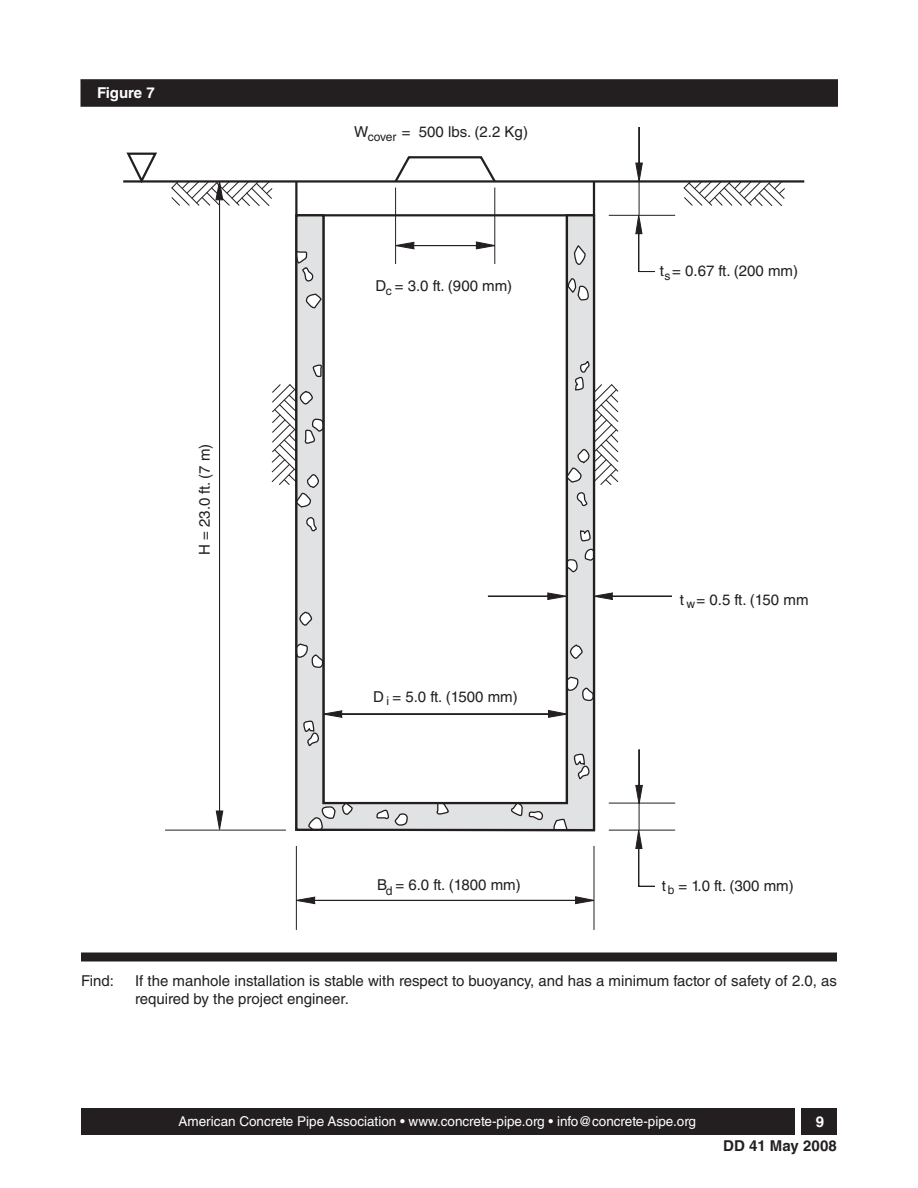
<style>
.page{position:relative;width:918px;height:1188px;background:#fff}
.page>*{position:absolute;margin:0;border:0;box-sizing:border-box;transform-origin:0 0}
.t1{font:15px/18px "Helvetica LT Std";color:#231f20}
.t2{font:700 15px "Helvetica LT Std";color:#231f20}
.t3{font:700 15px "Helvetica LT Std";color:#fff}
.t4{font:13.5px "Helvetica LT Std";color:#fff}
.t5{font:12px "Helvetica LT Std";letter-spacing:-.005em;color:#231f20}
</style>
<div class="page">
<div style="left:81px;top:1108px;width:714px;height:27px;background:#231f20"></div>
<div style="left:801px;top:1108px;width:36px;height:27px;background:#231f20"></div>
<hr style="left:123px;top:180px;width:681px;height:3px;background:#231f20">
<svg style="left:683px;top:180px;width:103px;height:26px"></svg>
<hr style="left:165px;top:830px;width:121px;height:1px;background:#231f20">
<svg style="left:295px;top:896px;width:299px;height:9px"></svg>
<hr style="left:609px;top:215px;width:66px;height:1px;background:#231f20">
<hr style="left:609px;top:830px;width:66px;height:1px;background:#231f20">
<hr style="left:609px;top:803px;width:66px;height:1px;background:#231f20">
<hr style="left:296px;top:846px;width:1px;height:84px;background:#231f20">
<hr style="left:594px;top:846px;width:1px;height:84px;background:#231f20">
<svg style="left:125px;top:152px;width:34px;height:31px"></svg>
<svg style="left:171px;top:127px;width:502px;height:760px"></svg>
<svg style="left:294px;top:213px;width:302px;height:619px"></svg>
<div style="left:81px;top:952px;width:756px;height:10px;background:#231f20"></div>
<div style="left:81px;top:80px;width:757px;height:27px;background:#231f20"></div>
<p class="t3" style="left:97px;top:87px;width:59px">Figure 7</p>
<p class="t1" style="left:197px;top:555px;width:113px;rotate:-90deg">H = 23.0 ft. (7 m)</p>
<p class="t1" style="left:354px;top:124px;width:16px">W</p>
<p class="t1" style="left:402px;top:124px;width:128px">= 500 lbs. (2.2 Kg)</p>
<p class="t5" style="left:368px;top:133px;width:30px">cover</p>
<p class="t1" style="left:376px;top:278px;width:138px">D = 3.0 ft. (900 mm)</p>
<p class="t5" style="left:386px;top:286px;width:8px">c</p>
<p class="t1" style="left:373px;top:689px;width:146px">D = 5.0 ft. (1500 mm)</p>
<p class="t5" style="left:387px;top:697px;width:4px">i</p>
<p class="t1" style="left:377px;top:877px;width:145px">B = 6.0 ft. (1800 mm)</p>
<p class="t5" style="left:386px;top:886px;width:8px">d</p>
<p class="t1" style="left:660px;top:263px;width:140px">t = 0.67 ft. (200 mm)</p>
<p class="t5" style="left:665px;top:271px;width:8px">s</p>
<p class="t1" style="left:680px;top:591px;width:130px">t = 0.5 ft. (150 mm</p>
<p class="t5" style="left:686px;top:599px;width:10px">w</p>
<p class="t1" style="left:662px;top:878px;width:134px">t = 1.0 ft. (300 mm)</p>
<p class="t5" style="left:668px;top:886px;width:8px">b</p>
<p class="t1" style="left:81px;top:973px;width:34px">Find:</p>
<p class="t1" style="left:135px;top:973px;width:704px">If the manhole installation is stable with respect to buoyancy, and has a minimum factor of safety of 2.0, as required by the project engineer.</p>
<p class="t4" style="left:179px;top:1116px;width:519px">American Concrete Pipe Association • www.concrete-pipe.org • info@concrete-pipe.org</p>
<p class="t3" style="left:816px;top:1116px;width:10px">9</p>
<p class="t2" style="left:723px;top:1140px;width:115px">DD 41 May 2008</p>
</div>
